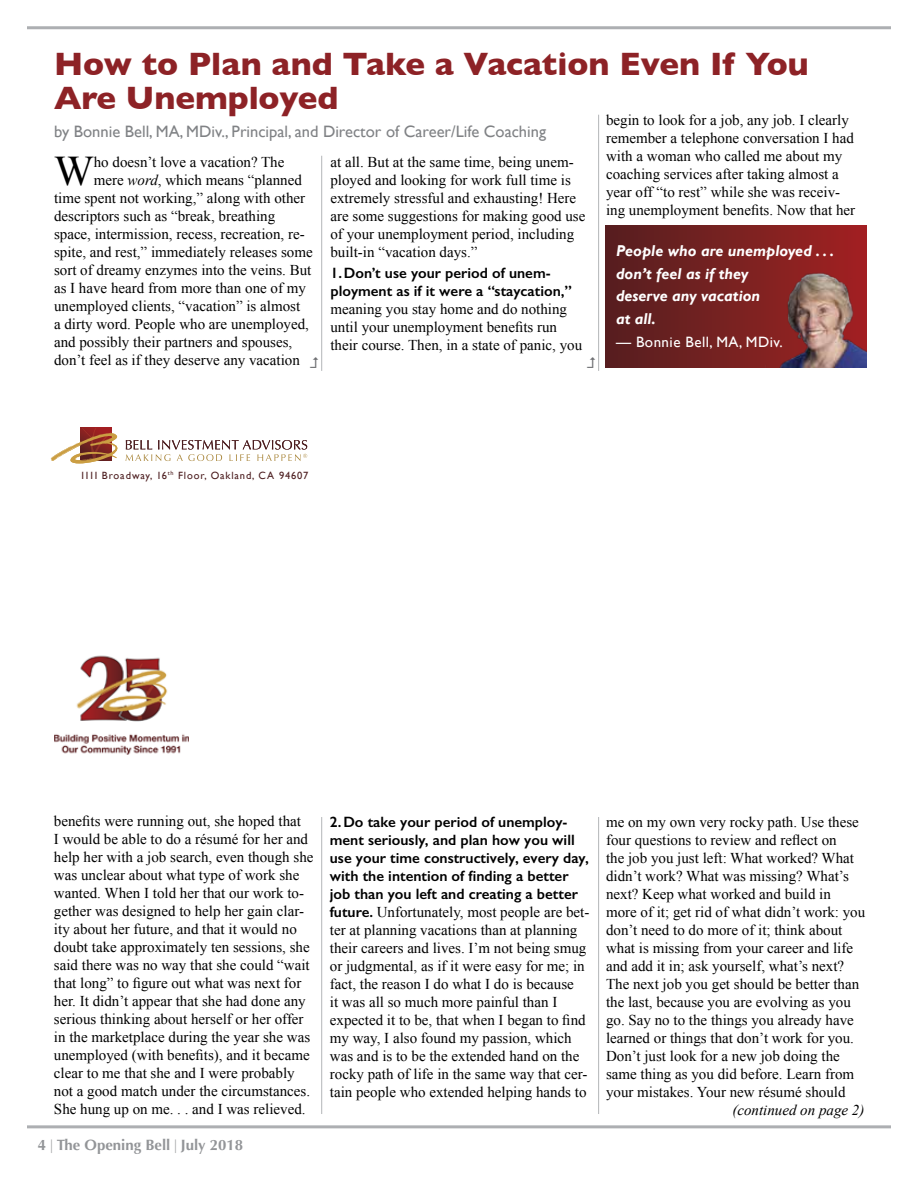
<style>
.page{position:relative;width:918px;height:1188px;background:#fff}
.page>*{position:absolute;margin:0;border:0;box-sizing:border-box;transform-origin:0 0}
.t1{font:42.15px "Times New Roman";color:#000}
.t2{font:700 33px/34.5px "Gill Sans";color:#8d2226}
.t3{font:16.5px "Gill Sans";color:#808285}
.t4{font:italic 700 15.75px/22.5px "Gill Sans";color:#fff}
.t5{font:15px/18px "Times New Roman";color:#000}
.t6{font:600 15px/18px "Gill Sans";color:#000}
.t7{font:700 15px "Optima LT Std";color:#939598}
.t8{font:15px "Gill Sans";letter-spacing:.03em;color:#fff}
.t9{font:italic 15px "Times New Roman";color:#000}
.t10{font:10.5px "Gill Sans";letter-spacing:.08em;color:#4c1d1f}
.s1{font-style:italic}
.s2{font-family:"Gill Sans";font-weight:600}
.s3{font-family:"Times New Roman";font-weight:400}
</style>
<div class="page">
<hr style="left:27px;top:1125px;width:864px;height:3px;background:#adafb2">
<hr style="left:27px;top:26px;width:864px;height:3px;background:#adafb2">
<img style="left:54px;top:655px;width:135px;height:100px">
<hr style="left:321px;top:817px;width:1px;height:297px;background:#bcbec0">
<hr style="left:598px;top:115px;width:1px;height:256px;background:#bcbec0">
<hr style="left:321px;top:156px;width:1px;height:215px;background:#bcbec0">
<hr style="left:598px;top:817px;width:1px;height:297px;background:#bcbec0">
<svg style="left:126px;top:440px;width:181px;height:21px"></svg>
<svg style="left:51px;top:428px;width:67px;height:35px"></svg>
<div style="left:606px;top:225px;width:261px;height:142px;background:linear-gradient(to right,#552020,#a22122)"></div>
<img style="left:766px;top:267px;width:101px;height:100px">
<h2 class="t2" style="left:54px;top:46px;width:756px">How to Plan and Take a Vacation Even If You<br>Are Unemployed</h2>
<p class="t3" style="left:54px;top:122px;width:494px">by Bonnie Bell, MA, MDiv., Principal, and Director of Career/Life Coaching</p>
<p class="t5" style="left:606px;top:111px;width:251px">begin to look for a job, any job. I clearly remember a telephone conversation I had with a woman who called me about my coaching services after taking almost a year off “to rest” while she was receiv&shy;ing unemployment benefits. Now that her</p>
<p class="t5" style="left:330px;top:153px;width:256px">at all. But at the same time, being unem&shy;ployed and looking for work full time is extremely stressful and exhausting! Here are some suggestions for making good use of your unemployment period, including built-in “vacation days.”</p>
<p class="t6" style="left:330px;top:264px;width:243px">1.Don’t use your period of unem&shy;ployment as if it were a “staycation,”</p>
<p class="t5" style="left:330px;top:300px;width:253px">meaning you stay home and do nothing until your unemployment benefits run their course. Then, in a state of panic, you</p>
<h1 class="t1" style="left:54px;top:143px;width:41px">W</h1>
<p class="t5" style="left:94px;top:153px;width:192px">ho doesn’t love a vacation? The</p>
<p class="t5" style="left:94px;top:171px;width:210px">mere <span class="s1">word</span>, which means “planned</p>
<p class="t5" style="left:54px;top:189px;width:253px">time spent not working,” along with other</p>
<p class="t5" style="left:54px;top:207px;width:223px">descriptors such as “break, breathing</p>
<p class="t5" style="left:54px;top:225px;width:252px">space, intermission, recess, recreation, re-</p>
<p class="t5" style="left:54px;top:243px;width:260px">spite, and rest,” immediately releases some</p>
<p class="t5" style="left:54px;top:261px;width:259px">sort of dreamy enzymes into the veins. But</p>
<p class="t5" style="left:54px;top:279px;width:254px">as I have heard from more than one of my</p>
<p class="t5" style="left:54px;top:297px;width:248px">unemployed clients, “vacation” is almost</p>
<p class="t5" style="left:54px;top:315px;width:256px">a dirty word. People who are unemployed,</p>
<p class="t5" style="left:54px;top:333px;width:240px">and possibly their partners and spouses,</p>
<p class="t5" style="left:54px;top:351px;width:247px">don’t feel as if they deserve any vacation</p>
<p class="t4" style="left:616px;top:240px;width:220px">People who are unemployed . . . don’t feel as if they<br>deserve any vacation<br>at all.</p>
<p class="t8" style="left:616px;top:334px;width:168px">— Bonnie Bell, MA, MDiv.</p>
<p class="t10" style="left:80px;top:469px;width:230px">1111 Broadway, 16<sup>th</sup> Floor, Oakland, CA 94607</p>
<p class="t5" style="left:54px;top:812px;width:261px">benefits were running out, she hoped that<br>I would be able to do a résumé for her and help her with a job search, even though she was unclear about what type of work she wanted. When I told her that our work to&shy;gether was designed to help her gain clar&shy;ity about her future, and that it would no doubt take approximately ten sessions, she said there was no way that she could “wait that long” to figure out what was next for her. It didn’t appear that she had done any serious thinking about herself or her offer in the marketplace during the year she was unemployed (with benefits), and it became clear to me that she and I were probably not a good match under the circumstances.<br>She hung up on me. . . and I was relieved.</p>
<p class="t6" style="left:330px;top:813px;width:261px">2.Do take your period of unemploy&shy;ment seriously, and plan how you will use your time constructively, every day, with the intention of finding a better job than you left and creating a better</p>
<p class="t5" style="left:330px;top:903px;width:261px"><span class="s2">future.</span> Unfortunately, most people are bet&shy;ter at planning vacations than at planning their careers and lives. I’m not being smug or judgmental, as if it were easy for me; in fact, the reason I do what I do is because<br>it was all so much more painful than I expected it to be, that when I began to find my way, I also found my passion, which was and is to be the extended hand on the rocky path of life in the same way that cer&shy;tain people who extended helping hands to</p>
<p class="t7" style="left:38px;top:1136px;width:207px">4 <span class="s3">|</span> The Opening Bell <span class="s3">|</span> July 2018</p>
<p class="t5" style="left:606px;top:813px;width:261px">me on my own very rocky path. Use these four questions to review and reflect on<br>the job you just left: What worked? What didn’t work? What was missing? What’s next? Keep what worked and build in more of it; get rid of what didn’t work: you don’t need to do more of it; think about what is missing from your career and life and add it in; ask yourself, what’s next?<br>The next job you get should be better than the last, because you are evolving as you go. Say no to the things you already have learned or things that don’t work for you.<br>Don’t just look for a new job doing the same thing as you did before. Learn from your mistakes. Your new résumé should</p>
<p class="t9" style="left:732px;top:1100px;width:134px">(continued on page 2)</p>
</div>
